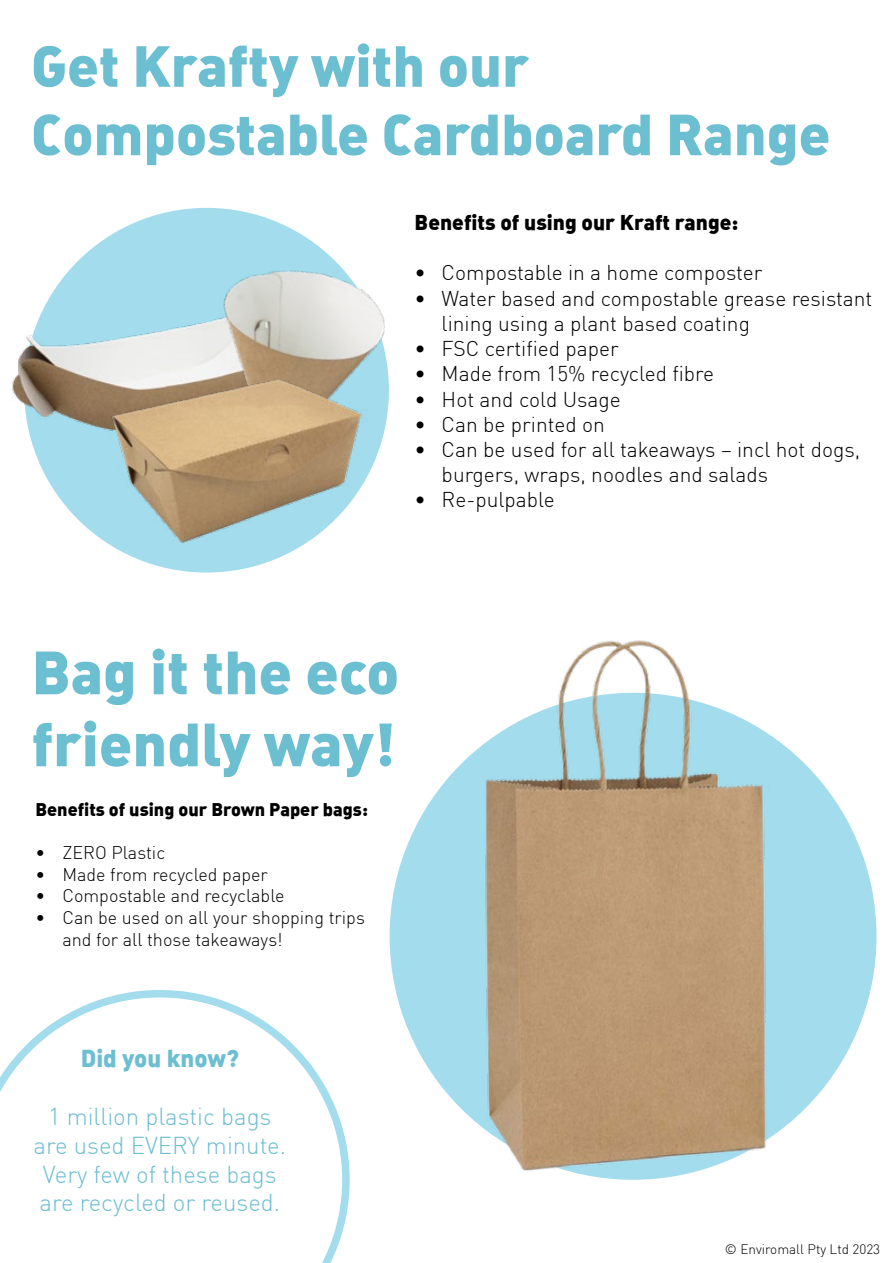
<style>
.page{position:relative;width:893px;height:1263px;background:#fff}
.page>*{position:absolute;margin:0;border:0;box-sizing:border-box;transform-origin:0 0}
.t1{font:60px/72px "DIN Black Alternate";color:#6cbed1}
.t2{font:57px/68.4px "DIN Black Alternate";color:#6cbed1}
.t3{font:300 24px/28.8px "DIN";color:#6cbed1;text-align:center}
.t4{font:24px "DIN Black Alternate";color:#6cbed1}
.t5{font:300 21px/25.2px "DIN";color:#000}
.t6{font:21px "DIN Black Alternate";color:#000}
.t7{font:300 18px/21.6px "DIN";color:#000}
.t8{font:18px "DIN Black Alternate";color:#000}
.t9{font:300 13.5px "DIN";color:#000}
</style>
<div class="page">
<svg style="left:0;top:990px;width:350px;height:273px"></svg>
<div style="left:24px;top:208px;width:365px;height:364px;background:#a2dced;border-radius:50%"></div>
<div style="left:390px;top:693px;width:486px;height:487px;background:#a2dced;border-radius:50%"></div>
<img style="left:12px;top:294px;width:163px;height:141px">
<img style="left:175px;top:235px;width:214px;height:236px">
<img style="left:99px;top:371px;width:271px;height:181px">
<img style="left:455px;top:640px;width:332px;height:540px">
<h2 class="t2" style="left:31px;top:29px;width:801px">Get Krafty with our<br>Compostable Cardboard Range</h2>
<p class="t6" style="left:415px;top:208px;width:325px">Benefits of using our Kraft range:</p>
<p class="t5" style="left:415px;top:260px;width:349px">• Compostable in a home composter</p>
<p class="t5" style="left:442px;top:285px;width:432px;text-indent:-27px">• Water based and compostable grease resistant lining using a plant based coating</p>
<p class="t5" style="left:415px;top:336px;width:206px">• FSC certified paper</p>
<p class="t5" style="left:415px;top:361px;width:301px">• Made from 15% recycled fibre</p>
<p class="t5" style="left:415px;top:386px;width:208px">• Hot and cold Usage</p>
<p class="t5" style="left:415px;top:411px;width:192px">• Can be printed on</p>
<p class="t5" style="left:442px;top:436px;width:420px;text-indent:-27px">• Can be used for all takeaways – incl hot dogs, burgers, wraps, noodles and salads</p>
<p class="t5" style="left:415px;top:487px;width:142px">• Re-pulpable</p>
<h1 class="t1" style="left:32px;top:633px;width:369px">Bag it the eco friendly way!</h1>
<p class="t8" style="left:35px;top:797px;width:334px">Benefits of using our Brown Paper bags:</p>
<p class="t7" style="left:35px;top:842px;width:131px">• ZERO Plastic</p>
<p class="t7" style="left:35px;top:863px;width:234px">• Made from recycled paper</p>
<p class="t7" style="left:35px;top:885px;width:251px">• Compostable and recyclable</p>
<p class="t7" style="left:62px;top:906px;width:304px;text-indent:-27px">• Can be used on all your shopping trips and for all those takeaways!</p>
<p class="t4" style="left:81px;top:1043px;width:160px">Did you know?</p>
<p class="t3" style="left:34px;top:1102px;width:254px">1 million plastic bags are used EVERY minute.<br>Very few of these bags are recycled or reused.</p>
<p class="t9" style="left:725px;top:1240px;width:157px">© Enviromall Pty Ltd 2023</p>
</div>
